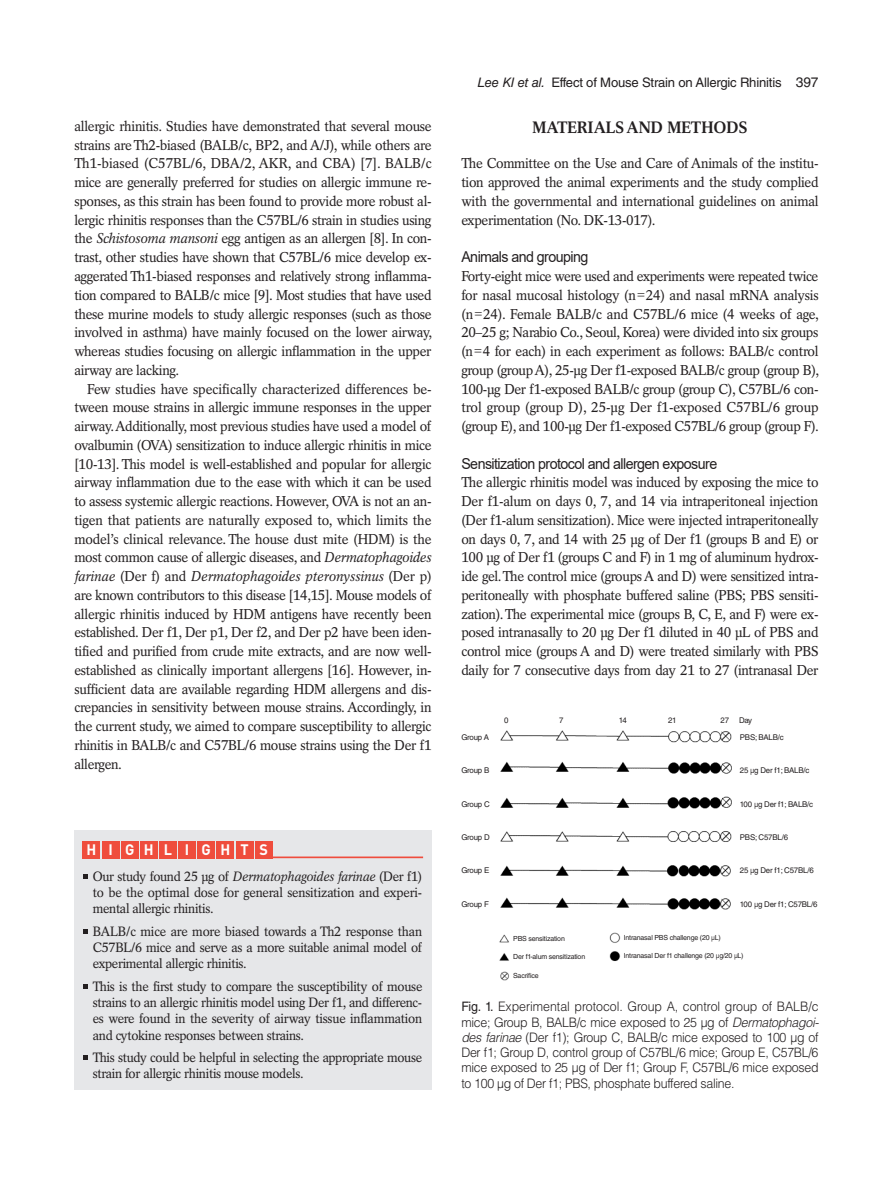
<style>
.page{position:relative;width:893px;height:1191px;background:#fff}
.page>*{position:absolute;margin:0;border:0;box-sizing:border-box;transform-origin:0 0}
.본문_대제목{font:700 16.5px "Rotation LT Std";color:#231f20;scale:.95 1}
.본문_중제목{font:15px "Arial";letter-spacing:-.04em;color:#231f20;scale:.95 1}
.t1{font:700 15px "DIN Pro";color:#fff;scale:.96 1}
.본문_0{font:14.25px/18.8px "Rotation LT Std";letter-spacing:-.025em;color:#231f20;text-align:justify;scale:.95 1}
.본문{font:14.25px/18.8px "Rotation LT Std";letter-spacing:-.025em;color:#231f20;text-align:justify;scale:.95 1}
.하이라이트{font:13.5px/16.2px "Rotation LT Std";letter-spacing:-.025em;color:#231f20;text-align:justify;scale:.95 1}
.표_그림_설명{font:300 13.05px/15.3px "Helvetica LT Std";letter-spacing:-.025em;color:#231f20;text-align:justify;scale:.95 1}
.t2{font:13.05px "Helvetica LT Std";letter-spacing:-.015em;color:#231f20}
.그림_지문9pt{font:7.8px "Helvetica LT Std";letter-spacing:-.025em;color:#231f20}
.그림_지문8pt{font:7.05px "Helvetica LT Std";letter-spacing:-.025em;color:#231f20}
.s1{font-style:italic}
.s2{font-size:13.8px}
.s3{font-family:"Dotum"}
.s4{font-family:"DIN Pro";font-size:8.4px}
.s5{font-family:"DIN Pro";font-size:7.5px}
.s6{font-weight:400}
</style>
<div class="page">
<div style="left:74px;top:860px;width:358px;height:230px;background:#e6e7e9"></div>
<svg style="left:84px;top:874px;width:4px;height:5px"></svg>
<svg style="left:84px;top:929px;width:4px;height:5px"></svg>
<svg style="left:84px;top:984px;width:4px;height:5px"></svg>
<svg style="left:84px;top:1055px;width:4px;height:5px"></svg>
<div style="left:74px;top:830px;width:358px;height:30px;background:#e6e7e9"></div>
<div style="left:83px;top:841px;width:17px;height:17px;background:#ef4d3d"></div>
<div style="left:159px;top:841px;width:17px;height:17px;background:#ef4d3d"></div>
<div style="left:102px;top:841px;width:17px;height:17px;background:#ef4d3d"></div>
<div style="left:179px;top:841px;width:17px;height:17px;background:#ef4d3d"></div>
<div style="left:121px;top:841px;width:17px;height:17px;background:#ef4d3d"></div>
<div style="left:198px;top:841px;width:17px;height:17px;background:#ef4d3d"></div>
<div style="left:140px;top:841px;width:17px;height:17px;background:#ef4d3d"></div>
<div style="left:217px;top:841px;width:17px;height:17px;background:#ef4d3d"></div>
<div style="left:236px;top:841px;width:17px;height:17px;background:#ef4d3d"></div>
<div style="left:255px;top:841px;width:17px;height:17px;background:#ef4d3d"></div>
<hr style="left:272px;top:856px;width:151px;height:2px;background:#ef4d3d">
<img style="left:499px;top:730px;width:233px;height:251px">
<p class="본문_0" style="left:74px;top:117px;width:378px">allergic rhinitis. Studies have demonstrated that several mouse strains are Th2-biased (BALB/c, BP2, and A/J), while others are Th1-biased (C57BL/6, DBA/2, AKR, and CBA) [7]. BALB/c mice are generally preferred for studies on allergic immune re&shy;sponses, as this strain has been found to provide more robust al&shy;lergic rhinitis responses than the C57BL/6 strain in studies using the <span class="s1">Schistosoma mansoni</span> egg antigen as an allergen [8]. In con&shy;trast, other studies have shown that C57BL/6 mice develop ex&shy;aggerated Th1-biased responses and relatively strong inflamma&shy;tion compared to BALB/c mice [9]. Most studies that have used these murine models to study allergic responses (such as those involved in asthma) have mainly focused on the lower airway, whereas studies focusing on allergic inflammation in the upper airway are lacking.</p>
<p class="본문" style="left:74px;top:379px;width:378px;text-indent:13px">Few studies have specifically characterized differences be&shy;tween mouse strains in allergic immune responses in the upper airway. Additionally, most previous studies have used a model of ovalbumin (OVA) sensitization to induce allergic rhinitis in mice [10-13]. This model is well-established and popular for allergic airway inflammation due to the ease with which it can be used to assess systemic allergic reactions. However, OVA is not an an&shy;tigen that patients are naturally exposed to, which limits the model’s clinical relevance. The house dust mite (HDM) is the most common cause of allergic diseases, and <span class="s1">Dermatophagoides farinae</span> (Der f) and <span class="s1">Dermatophagoides pteronyssinus</span> (Der p) are known contributors to this disease [14,15]. Mouse models of allergic rhinitis induced by HDM antigens have recently been established. Der f1, Der p1, Der f2, and Der p2 have been iden&shy;tified and purified from crude mite extracts, and are now well&shy;established as clinically important allergens [16]. However, in&shy;sufficient data are available regarding HDM allergens and dis&shy;crepancies in sensitivity between mouse strains. Accordingly, in the current study, we aimed to compare susceptibility to allergic rhinitis in BALB/c and C57BL/6 mouse strains using the Der f1 allergen.</p>
<p class="t1" style="left:86px;top:839px;width:12px">H</p>
<p class="t1" style="left:108px;top:839px;width:6px">I</p>
<p class="t1" style="left:125px;top:839px;width:11px">G</p>
<p class="t1" style="left:144px;top:839px;width:12px">H</p>
<p class="t1" style="left:164px;top:839px;width:10px">L</p>
<p class="t1" style="left:185px;top:839px;width:6px">I</p>
<p class="t1" style="left:202px;top:839px;width:11px">G</p>
<p class="t1" style="left:220px;top:839px;width:12px">H</p>
<p class="t1" style="left:240px;top:839px;width:10px">T</p>
<p class="t1" style="left:259px;top:839px;width:10px">S</p>
<p class="하이라이트" style="left:93px;top:868px;width:348px">Our study found 25 µg of <span class="s1">Dermatophagoides farinae</span> (Der f1) to be the optimal dose for general sensitization and experi&shy;mental allergic rhinitis.</p>
<p class="하이라이트" style="left:93px;top:923px;width:348px">BALB/c mice are more biased towards a Th2 response than C57BL/6 mice and serve as a more suitable animal model of experimental allergic rhinitis.</p>
<p class="하이라이트" style="left:93px;top:978px;width:348px">This is the first study to compare the susceptibility of mouse strains to an allergic rhinitis model using Der f1, and differenc&shy;es were found in the severity of airway tissue inflammation and cytokine responses between strains.</p>
<p class="하이라이트" style="left:93px;top:1049px;width:348px">This study could be helpful in selecting the appropriate mouse strain for allergic rhinitis mouse models.</p>
<p class="t2" style="left:478px;top:75px;width:342px"><span class="s1">Lee KI et al.</span> Effect of Mouse Strain on Allergic Rhinitis <span class="s2">397</span></p>
<p class="본문_대제목" style="left:532px;top:117px;width:228px">MATERIALS AND METHODS</p>
<p class="본문_0" style="left:461px;top:154px;width:378px">The Committee on the Use and Care of Animals of the institu&shy;tion approved the animal experiments and the study complied with the governmental and international guidelines on animal experimentation (No. DK-13-017).</p>
<p class="본문_중제목" style="left:461px;top:247px;width:135px">Animals and grouping</p>
<p class="본문_0" style="left:461px;top:267px;width:378px">Forty-eight mice were used and experiments were repeated twice for nasal mucosal histology (n<span class="s3">=</span>24) and nasal mRNA analysis (n<span class="s3">=</span>24). Female BALB/c and C57BL/6 mice (4 weeks of age, 20–25 g; Narabio Co., Seoul, Korea) were divided into six groups (n<span class="s3">=</span>4 for each) in each experiment as follows: BALB/c control group (group A), 25-µg Der f1-exposed BALB/c group (group B), 100-µg Der f1-exposed BALB/c group (group C), C57BL/6 con&shy;trol group (group D), 25-µg Der f1-exposed C57BL/6 group (group E), and 100-µg Der f1-exposed C57BL/6 group (group F).</p>
<p class="본문_중제목" style="left:461px;top:453px;width:271px">Sensitization protocol and allergen exposure</p>
<p class="본문_0" style="left:461px;top:473px;width:378px">The allergic rhinitis model was induced by exposing the mice to Der f1-alum on days 0, 7, and 14 via intraperitoneal injection (Der f1-alum sensitization). Mice were injected intraperitoneally on days 0, 7, and 14 with 25 µg of Der f1 (groups B and E) or 100 µg of Der f1 (groups C and F) in 1 mg of aluminum hydrox&shy;ide gel. The control mice (groups A and D) were sensitized intra&shy;peritoneally with phosphate buffered saline (PBS; PBS sensiti&shy;zation). The experimental mice (groups B, C, E, and F) were ex&shy;posed intranasally to 20 µg Der f1 diluted in 40 µL of PBS and control mice (groups A and D) were treated similarly with PBS daily for 7 consecutive days from day 21 to 27 (intranasal Der</p>
<p class="그림_지문9pt" style="left:461px;top:732px;width:29px">Group A</p>
<p class="그림_지문9pt" style="left:461px;top:766px;width:29px">Group B</p>
<p class="그림_지문9pt" style="left:461px;top:799px;width:30px">Group C</p>
<p class="그림_지문9pt" style="left:461px;top:832px;width:30px">Group D</p>
<p class="그림_지문9pt" style="left:461px;top:866px;width:29px">Group E</p>
<p class="그림_지문9pt" style="left:461px;top:899px;width:29px">Group F</p>
<p class="그림_지문9pt" style="left:504px;top:715px;width:6px">0</p>
<p class="그림_지문9pt" style="left:559px;top:715px;width:6px">7</p>
<p class="그림_지문9pt" style="left:619px;top:715px;width:10px">14</p>
<p class="그림_지문9pt" style="left:668px;top:715px;width:10px">21</p>
<p class="그림_지문9pt" style="left:720px;top:715px;width:10px">27</p>
<p class="그림_지문9pt" style="left:739px;top:715px;width:15px">Day</p>
<p class="그림_지문8pt" style="left:513px;top:934px;width:53px">PBS sensitization</p>
<p class="그림_지문8pt" style="left:513px;top:953px;width:73px">Der f1-alum sensitization</p>
<p class="그림_지문8pt" style="left:513px;top:971px;width:27px">Sacrifice</p>
<p class="그림_지문9pt" style="left:740px;top:732px;width:45px">PBS; BALB/c</p>
<p class="그림_지문9pt" style="left:740px;top:766px;width:71px">25 <span class="s4">μ</span>g Der f1; BALB/c</p>
<p class="그림_지문9pt" style="left:740px;top:799px;width:75px">100 <span class="s4">μ</span>g Der f1; BALB/c</p>
<p class="그림_지문9pt" style="left:740px;top:832px;width:50px">PBS; C57BL/6</p>
<p class="그림_지문9pt" style="left:740px;top:866px;width:75px">25 <span class="s4">μ</span>g Der f1; C57BL/6</p>
<p class="그림_지문9pt" style="left:740px;top:899px;width:79px">100 <span class="s4">μ</span>g Der f1; C57BL/6</p>
<p class="그림_지문8pt" style="left:624px;top:933px;width:99px">Intranasal PBS challenge (20 <span class="s5">μ</span>L)</p>
<p class="그림_지문8pt" style="left:624px;top:951px;width:121px">Intranasal Der f1 challenge (20 <span class="s5">μ</span>g/20 <span class="s5">μ</span>L)</p>
<p class="표_그림_설명" style="left:461px;top:998px;width:378px"><span class="s6">Fig. 1.</span> Experimental protocol. Group A, control group of BALB/c mice; Group B, BALB/c mice exposed to 25 µg of <span class="s1">Dermatophagoi&shy;des farinae</span> (Der f1); Group C, BALB/c mice exposed to 100 µg of Der f1; Group D, control group of C57BL/6 mice; Group E, C57BL/6 mice exposed to 25 µg of Der f1; Group F, C57BL/6 mice exposed to 100 µg of Der f1; PBS, phosphate buffered saline.</p>
</div>
